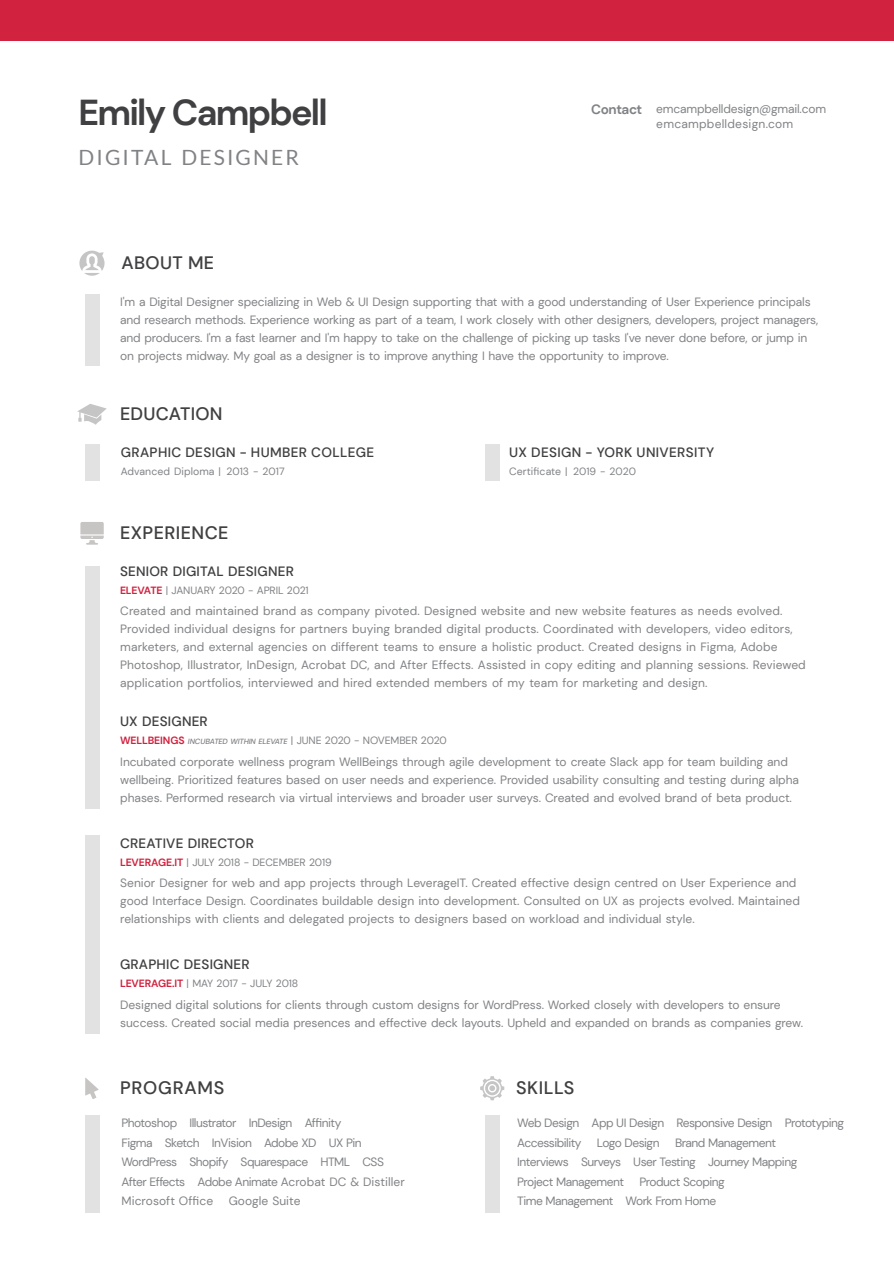
<style>
.page{position:relative;width:894px;height:1263px;background:#fff}
.page>*{position:absolute;margin:0;border:0;box-sizing:border-box;transform-origin:0 0}
.t1{font:700 36px "DM Sans";letter-spacing:-.05em;color:#403f41}
.t2{font:21px "Lato";letter-spacing:.1em;color:#808285}
.t3{font:500 18px "DM Sans";letter-spacing:.025em;color:#403f41}
.t4{font:500 18px "DM Sans";letter-spacing:.045em;color:#403f41}
.t5{font:500 13.5px "DM Sans";letter-spacing:.015em;color:#403f41}
.t6{font:700 13.5px "DM Sans";letter-spacing:-.03em;color:#808285}
.t7{font:12px/18px "DM Sans";letter-spacing:-.005em;color:#808285}
.t8{font:12px/19.5px "DM Sans";letter-spacing:-.04em;color:#808285}
.t9{font:10.5px "DM Sans";letter-spacing:-.01em;color:#808285}
.t10{font:10.5px "DM Sans";letter-spacing:.01em;color:#808285}
.t11{font:italic 500 7.5px "DM Sans";letter-spacing:-.01em;color:#808285}
.s1{font-weight:700;color:#d12340}
.s2{font-weight:700;font-style:normal;font-size:10.5px;color:#d12340}
.s3{font-weight:400;font-style:normal;font-size:10.5px}
</style>
<div class="page">
<svg style="left:480px;top:1076px;width:24px;height:24px"></svg>
<div style="left:485px;top:1115px;width:14px;height:97px;background:#e2e2e2"></div>
<svg style="left:85px;top:1078px;width:14px;height:21px"></svg>
<div style="left:85px;top:1115px;width:15px;height:97px;background:#e2e2e2"></div>
<svg style="left:80px;top:522px;width:24px;height:23px"></svg>
<div style="left:85px;top:566px;width:15px;height:242px;background:#e2e2e2"></div>
<div style="left:85px;top:835px;width:15px;height:199px;background:#e2e2e2"></div>
<svg style="left:77px;top:404px;width:30px;height:21px"></svg>
<div style="left:85px;top:445px;width:15px;height:36px;background:#e2e2e2"></div>
<div style="left:485px;top:445px;width:14px;height:36px;background:#e2e2e2"></div>
<svg style="left:79px;top:251px;width:25px;height:25px"></svg>
<div style="left:85px;top:294px;width:15px;height:72px;background:#e2e2e2"></div>
<div style="left:0;top:0;width:893px;height:40px;background:#d12340"></div>
<h1 class="t1" style="left:78px;top:90px;width:250px">Emily Campbell</h1>
<h2 class="t2" style="left:79px;top:148px;width:222px">DIGITAL DESIGNER</h2>
<p class="t6" style="left:591px;top:100px;width:53px">Contact</p>
<p class="t7" style="left:656px;top:101px;width:171px;line-height:15px">emcampbelldesign@gmail.com emcampbelldesign.com</p>
<h3 class="t3" style="left:121px;top:251px;width:94px">ABOUT ME</h3>
<p class="t7" style="left:120px;top:293px;width:699px">I'm a Digital Designer specializing in Web &amp; UI Design supporting that with a good understanding of User Experience principals and research methods. Experience working as part of a team, I work closely with other designers, developers, project managers, and producers. I'm a fast learner and I'm happy to take on the challenge of picking up tasks I've never done before, or jump in on projects midway. My goal as a designer is to improve anything I have the opportunity to improve.</p>
<h3 class="t3" style="left:120px;top:402px;width:104px">EDUCATION</h3>
<p class="t5" style="left:121px;top:444px;width:255px">GRAPHIC DESIGN - HUMBER COLLEGE</p>
<p class="t10" style="left:121px;top:465px;width:165px">Advanced Diploma | 2013 - 2017</p>
<h3 class="t3" style="left:120px;top:521px;width:110px">EXPERIENCE</h3>
<p class="t5" style="left:120px;top:562px;width:175px">SENIOR DIGITAL DESIGNER</p>
<p class="t9" style="left:120px;top:583px;width:190px"><span class="s1">ELEVATE</span> | JANUARY 2020 - APRIL 2021</p>
<p class="t5" style="left:509px;top:444px;width:206px">UX DESIGN - YORK UNIVERSITY</p>
<p class="t10" style="left:509px;top:465px;width:128px">Certificate | 2019 - 2020</p>
<p class="t7" style="left:120px;top:602px;width:686px">Created and maintained brand as company pivoted. Designed website and new website features as needs evolved.<br>Provided individual designs for partners buying branded digital products. Coordinated with developers, video editors, marketers, and external agencies on different teams to ensure a holistic product. Created designs in Figma, Adobe Photoshop, Illustrator, InDesign, Acrobat DC, and After Effects. Assisted in copy editing and planning sessions. Reviewed application portfolios, interviewed and hired extended members of my team for marketing and design.</p>
<p class="t5" style="left:120px;top:713px;width:89px">UX DESIGNER</p>
<p class="t11" style="left:120px;top:737px;width:328px"><span class="s2">WELLBEINGS</span> INCUBATED WITHIN ELEVATE <span class="s3">| JUNE 2020 - NOVEMBER 2020</span></p>
<p class="t7" style="left:120px;top:753px;width:680px">Incubated corporate wellness program WellBeings through agile development to create Slack app for team building and wellbeing. Prioritized features based on user needs and experience. Provided usability consulting and testing during alpha phases. Performed research via virtual interviews and broader user surveys. Created and evolved brand of beta product.</p>
<p class="t5" style="left:120px;top:834px;width:135px">CREATIVE DIRECTOR</p>
<p class="t9" style="left:120px;top:855px;width:213px"><span class="s1">LEVERAGE.IT</span> | JULY 2018 - DECEMBER 2019</p>
<p class="t7" style="left:120px;top:874px;width:681px">Senior Designer for web and app projects through LeverageIT. Created effective design centred on User Experience and good Interface Design. Coordinates buildable design into development. Consulted on UX as projects evolved. Maintained relationships with clients and delegated projects to designers based on workload and individual style.</p>
<p class="t5" style="left:120px;top:956px;width:131px">GRAPHIC DESIGNER</p>
<p class="t9" style="left:120px;top:977px;width:180px"><span class="s1">LEVERAGE.IT</span> | MAY 2017 - JULY 2018</p>
<p class="t7" style="left:120px;top:996px;width:684px">Designed digital solutions for clients through custom designs for WordPress. Worked closely with developers to ensure success. Created social media presences and effective deck layouts. Upheld and expanded on brands as companies grew.</p>
<h3 class="t4" style="left:120px;top:1076px;width:106px">PROGRAMS</h3>
<p class="t8" style="left:121px;top:1114px;width:285px">Photoshop Illustrator InDesign Affinity<br>Figma Sketch InVision Adobe XD UX Pin WordPress Shopify Squarespace HTML CSS After Effects Adobe Animate Acrobat DC &amp; Distiller Microsoft Office</p>
<p class="t7" style="left:229px;top:1192px;width:73px">Google Suite</p>
<h3 class="t3" style="left:516px;top:1076px;width:60px">SKILLS</h3>
<p class="t8" style="left:517px;top:1114px;width:328px">Web Design App UI Design Responsive Design Prototyping<br>Accessibility</p>
<p class="t8" style="left:517px;top:1133px;width:281px;text-indent:158px">Brand Management<br>Interviews Surveys User Testing Journey Mapping<br>Project Management</p>
<p class="t8" style="left:596px;top:1133px;width:64px">Logo Design</p>
<p class="t8" style="left:517px;top:1172px;width:209px;text-indent:122px">Product Scoping<br>Time Management Work From Home</p>
</div>
